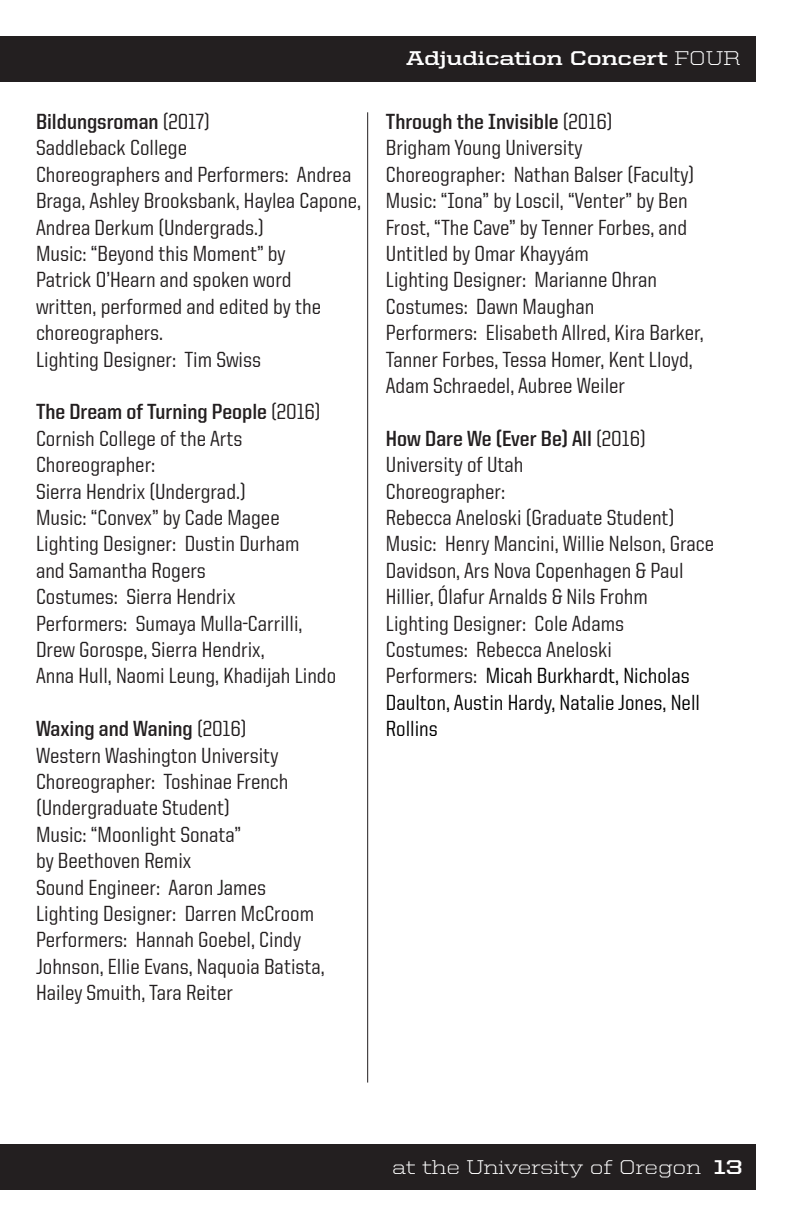
<style>
.page{position:relative;width:792px;height:1224px;background:#fff}
.page>*{position:absolute;margin:0;border:0;box-sizing:border-box;transform-origin:0 0}
.t1{font:500 22px/26.4px "United Sans Semi Cond";color:#231f20}
.t2{font:700 22px "United Sans Semi Cond";color:#231f20}
.t3{font:500 22px/26.4px "United Sans Semi Cond";color:#000}
.t4{font:300 20px "United Serif Semi Ext";color:#fff}
.t5{font:700 20px "United Serif Semi Ext";color:#fff}
.s1{font-weight:500}
.s2{font-weight:300}
.s3{color:#231f20}
.s4{font-weight:700}
</style>
<div class="page">
<div style="left:0;top:1144px;width:756px;height:46px;background:#231f20"></div>
<div style="left:0;top:36px;width:756px;height:45px;background:#231f20"></div>
<hr style="left:367px;top:112px;width:1px;height:971px;background:#231f20">
<p class="t2" style="left:36px;top:110px;width:175px">Bildungsroman <span class="s1">(2017)</span></p>
<p class="t1" style="left:36px;top:135px;width:153px">Saddleback College</p>
<p class="t1" style="left:36px;top:161px;width:326px">Choreographers and Performers: Andrea<br>Braga, Ashley Brooksbank, Haylea Capone,<br>Andrea Derkum (Undergrads.)</p>
<p class="t1" style="left:36px;top:240px;width:287px">Music: “Beyond this Moment” by<br>Patrick O’Hearn and spoken word written, performed and edited by the choreographers.</p>
<p class="t1" style="left:36px;top:346px;width:227px">Lighting Designer: Tim Swiss</p>
<p class="t2" style="left:36px;top:400px;width:286px">The Dream of Turning People <span class="s1">(2016)</span></p>
<p class="t1" style="left:36px;top:425px;width:208px">Cornish College of the Arts</p>
<p class="t1" style="left:36px;top:451px;width:211px">Choreographer:<br>Sierra Hendrix (Undergrad.)</p>
<p class="t1" style="left:36px;top:504px;width:245px">Music: “Convex” by Cade Magee</p>
<p class="t1" style="left:36px;top:531px;width:265px">Lighting Designer: Dustin Durham and Samantha Rogers</p>
<p class="t1" style="left:36px;top:583px;width:201px">Costumes: Sierra Hendrix</p>
<p class="t1" style="left:36px;top:610px;width:302px">Performers: Sumaya Mulla-Carrilli,<br>Drew Gorospe, Sierra Hendrix,<br>Anna Hull, Naomi Leung, Khadijah Lindo</p>
<p class="t2" style="left:36px;top:717px;width:212px">Waxing and Waning <span class="s1">(2016)</span></p>
<p class="t1" style="left:36px;top:742px;width:244px">Western Washington University</p>
<p class="t1" style="left:36px;top:768px;width:254px">Choreographer: Toshinae French (Undergraduate Student)</p>
<p class="t1" style="left:36px;top:821px;width:207px">Music: “Moonlight Sonata” by Beethoven Remix</p>
<p class="t1" style="left:36px;top:874px;width:232px">Sound Engineer: Aaron James</p>
<p class="t1" style="left:36px;top:900px;width:280px">Lighting Designer: Darren McCroom</p>
<p class="t1" style="left:36px;top:927px;width:290px">Performers: Hannah Goebel, Cindy<br>Johnson, Ellie Evans, Naquoia Batista,<br>Hailey Smuith, Tara Reiter</p>
<p class="t5" style="left:406px;top:47px;width:336px">Adjudication Concert <span class="s2">FOUR</span></p>
<p class="t2" style="left:386px;top:110px;width:228px">Through the Invisible <span class="s1">(2016)</span></p>
<p class="t1" style="left:386px;top:135px;width:198px">Brigham Young University</p>
<p class="t1" style="left:386px;top:161px;width:310px">Choreographer: Nathan Balser (Faculty)</p>
<p class="t1" style="left:386px;top:187px;width:303px;text-align:justify">Music: “Iona” by Loscil, “Venter” by Ben Frost, “The Cave” by Tenner Forbes, and Untitled by Omar Khayyám</p>
<p class="t1" style="left:386px;top:267px;width:273px">Lighting Designer: Marianne Ohran</p>
<p class="t1" style="left:386px;top:293px;width:210px">Costumes: Dawn Maughan</p>
<p class="t1" style="left:386px;top:319px;width:319px">Performers: Elisabeth Allred, Kira Barker,<br>Tanner Forbes, Tessa Homer, Kent Lloyd,<br>Adam Schraedel, Aubree Weiler</p>
<p class="t2" style="left:386px;top:427px;width:261px">How Dare We (Ever Be) All <span class="s1">(2016)</span></p>
<p class="t1" style="left:386px;top:451px;width:139px">University of Utah</p>
<p class="t1" style="left:386px;top:478px;width:290px">Choreographer:<br>Rebecca Aneloski (Graduate Student)</p>
<p class="t1" style="left:386px;top:531px;width:330px">Music: Henry Mancini, Willie Nelson, Grace<br>Davidson, Ars Nova Copenhagen &amp; Paul<br>Hillier, Ólafur Arnalds &amp; Nils Frohm</p>
<p class="t1" style="left:386px;top:610px;width:240px">Lighting Designer: Cole Adams</p>
<p class="t1" style="left:386px;top:636px;width:228px">Costumes: Rebecca Aneloski</p>
<p class="t3" style="left:386px;top:663px;width:316px"><span class="s3">Performers:</span> Micah Burkhardt, Nicholas<br>Daulton, Austin Hardy, Natalie Jones, Nell<br>Rollins</p>
<p class="t4" style="left:392px;top:1156px;width:352px">at the University of Oregon <span class="s4">13</span></p>
</div>
